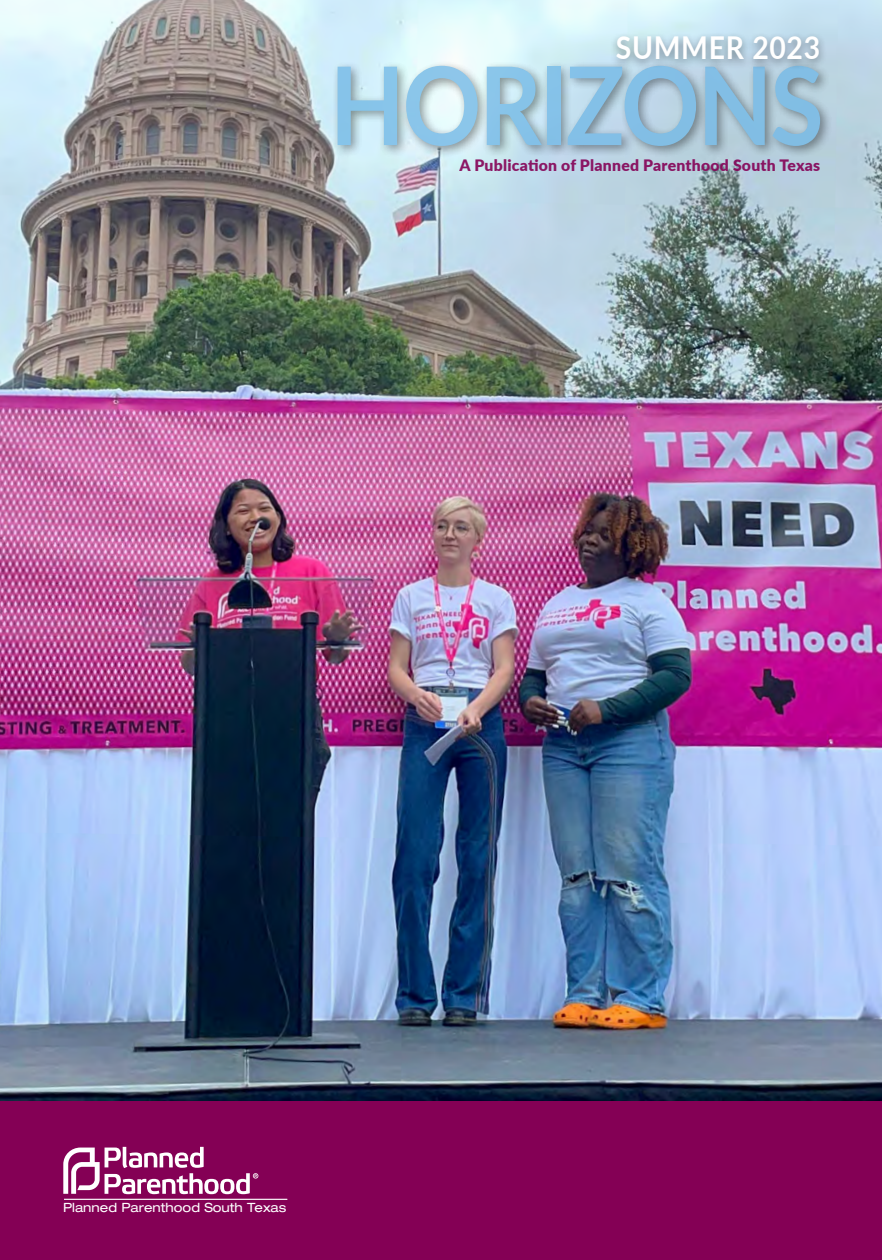
<style>
.page{position:relative;width:882px;height:1260px;background:#fff}
.page>*{position:absolute;margin:0;border:0;box-sizing:border-box;transform-origin:0 0}
.t1{font:700 108.5px "Lato";letter-spacing:-.025em;color:#74b9e6;scale:.9 1}
.t2{font:700 31.5px "Lato";letter-spacing:.025em;color:#fff;scale:.9 1}
.t3{font:900 15.75px "Lato";letter-spacing:.015em;color:#840055}
.t4{font:expanded 12.78px "Helvetica Neue LT Std";color:#fff}
</style>
<div class="page">
<img style="left:0;top:0;width:882px;height:1101px">
<div style="left:0;top:1101px;width:882px;height:159px;background:#840055"></div>
<div style="left:331px;top:60px;width:502px;height:99px;background:#000;opacity:.5"></div>
<div style="left:609px;top:31px;width:218px;height:40px;background:#000;opacity:.4"></div>
<hr style="left:64px;top:1199px;width:223px;height:1px;background:#fff">
<svg style="left:63px;top:1147px;width:195px;height:47px"></svg>
<h2 class="t2" style="left:616px;top:24px;width:229px">SUMMER 2023</h2>
<h1 class="t1" style="left:330px;top:26px;width:550px">HORIZONS</h1>
<p class="t3" style="left:460px;top:153px;width:362px">A Publication of Planned Parenthood South Texas</p>
<p class="t4" style="left:63px;top:1200px;width:225px">Planned Parenthood South Texas</p>
</div>
